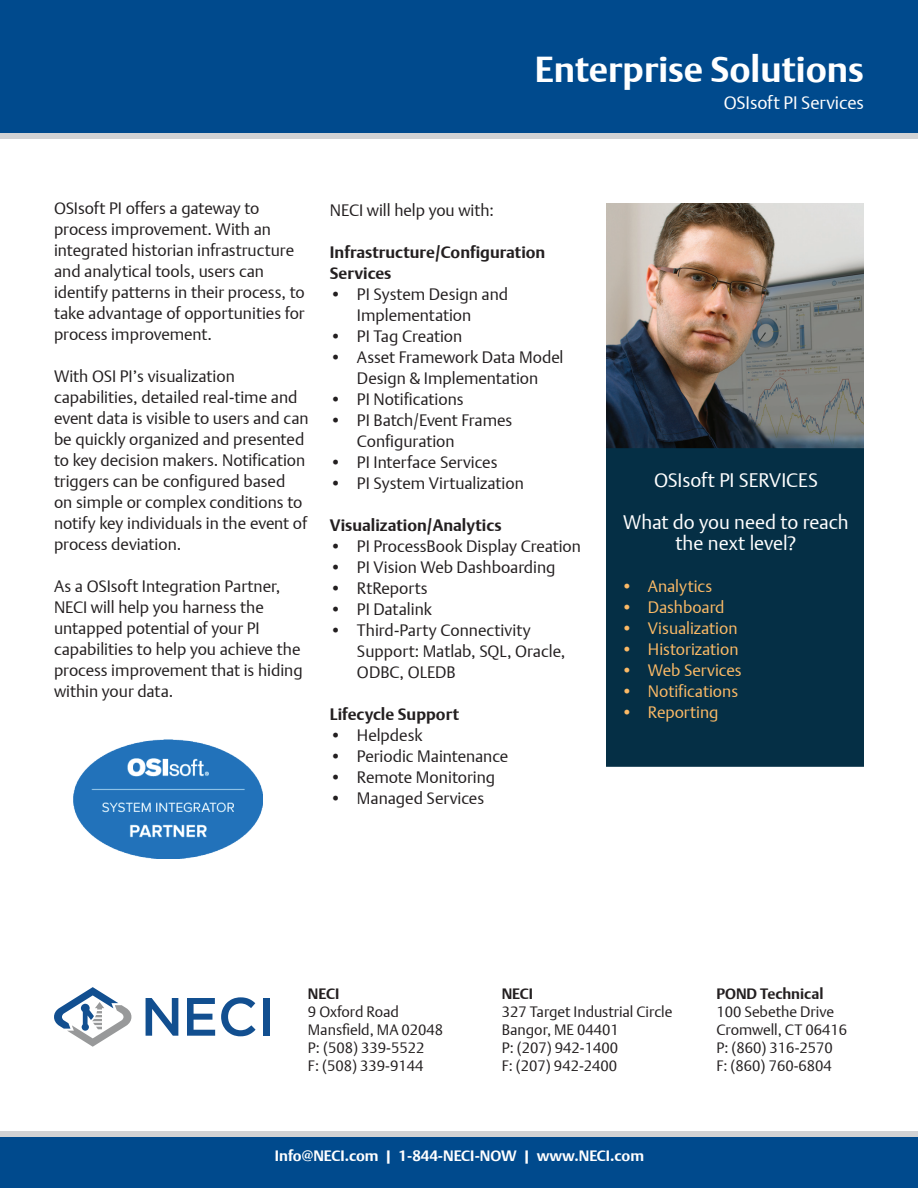
<style>
.page{position:relative;width:918px;height:1188px;background:#fff}
.page>*{position:absolute;margin:0;border:0;box-sizing:border-box;transform-origin:0 0}
.t1{font:700 36px "DTL Argo T";color:#fff}
.t2{font:19.5px/42px "DTL Argo T Light";color:#fff;text-align:center}
.t3{font:18px "DTL Argo T Light";letter-spacing:-.005em;color:#fff}
.t4{font:16.5px/21px "DTL Argo T Light";color:#231f20}
.t5{font:16.5px "DTL Argo T Light";color:#fcba66}
.t6{font:700 16.5px/21px "DTL Argo T";color:#231f20}
.t7{font:15px/18px "DTL Argo T Light";color:#231f20}
.t8{font:700 15px "DTL Argo T";color:#fff}
.t9{font:700 15px "DTL Argo T";color:#231f20}
</style>
<div class="page">
<div style="left:0;top:1134px;width:918px;height:54px;background:#004a8d"></div>
<div style="left:0;top:1131px;width:918px;height:6px;background:#d1d2d4"></div>
<div style="left:0;top:0;width:918px;height:133px;background:#004a8d"></div>
<div style="left:0;top:133px;width:918px;height:5px;background:#d1d2d4"></div>
<img style="left:606px;top:204px;width:258px;height:244px">
<div style="left:606px;top:448px;width:258px;height:319px;background:#052f45"></div>
<img style="left:73px;top:739px;width:190px;height:119px">
<svg style="left:146px;top:998px;width:32px;height:38px"></svg>
<svg style="left:187px;top:998px;width:28px;height:38px"></svg>
<svg style="left:221px;top:997px;width:35px;height:39px"></svg>
<div style="left:263px;top:998px;width:7px;height:38px;background:#124f90"></div>
<svg style="left:54px;top:987px;width:78px;height:60px"></svg>
<h1 class="t1" style="left:535px;top:48px;width:331px">Enterprise Solutions</h1>
<p class="t3" style="left:724px;top:92px;width:142px">OSIsoft PI Services</p>
<p class="t4" style="left:54px;top:197px;width:252px">OSIsoft PI offers a gateway to process improvement. With an integrated historian infrastructure and analytical tools, users can identify patterns in their process, to take advantage of opportunities for process improvement.</p>
<p class="t4" style="left:54px;top:365px;width:256px">With OSI PI’s visualization capabilities, detailed real-time and event data is visible to users and can be quickly organized and presented to key decision makers. Notification triggers can be configured based<br>on simple or complex conditions to notify key individuals in the event of process deviation.</p>
<p class="t4" style="left:54px;top:575px;width:250px">As a OSIsoft Integration Partner,<br>NECI will help you harness the untapped potential of your PI capabilities to help you achieve the process improvement that is hiding within your data.</p>
<p class="t4" style="left:330px;top:199px;width:165px">NECI will help you with:</p>
<p class="t6" style="left:330px;top:241px;width:217px">Infrastructure/Configuration<br>Services</p>
<p class="t4" style="left:330px;top:283px;width:180px;text-align:center">• PI System Design and<br>Implementation</p>
<p class="t4" style="left:330px;top:325px;width:134px">• PI Tag Creation</p>
<p class="t4" style="left:330px;top:346px;width:235px;text-align:center">• Asset Framework Data Model<br>Design &amp; Implementation</p>
<p class="t4" style="left:330px;top:388px;width:135px">• PI Notifications</p>
<p class="t4" style="left:357px;top:409px;width:157px;text-indent:-27px">• PI Batch/Event Frames<br>Configuration</p>
<p class="t4" style="left:330px;top:451px;width:169px">• PI Interface Services</p>
<p class="t4" style="left:330px;top:472px;width:195px">• PI System Virtualization</p>
<p class="t6" style="left:330px;top:514px;width:173px">Visualization/Analytics</p>
<p class="t4" style="left:330px;top:535px;width:253px">• PI ProcessBook Display Creation</p>
<p class="t4" style="left:330px;top:556px;width:227px">• PI Vision Web Dashboarding</p>
<p class="t4" style="left:330px;top:577px;width:99px">• RtReports</p>
<p class="t4" style="left:330px;top:598px;width:104px">• PI Datalink</p>
<p class="t4" style="left:357px;top:619px;width:210px;text-indent:-27px">• Third-Party Connectivity<br>Support: Matlab, SQL, Oracle,<br>ODBC, OLEDB</p>
<p class="t6" style="left:330px;top:703px;width:131px">Lifecycle Support</p>
<p class="t4" style="left:330px;top:724px;width:94px">• Helpdesk</p>
<p class="t4" style="left:330px;top:745px;width:180px">• Periodic Maintenance</p>
<p class="t4" style="left:330px;top:766px;width:167px">• Remote Monitoring</p>
<p class="t4" style="left:330px;top:787px;width:156px">• Managed Services</p>
<p class="t2" style="left:623px;top:459px;width:227px">OSIsoft PI SERVICES<br>What do you need to reach</p>
<p class="t2" style="left:676px;top:522px;width:122px">the next level?</p>
<p class="t5" style="left:621px;top:577px;width:93px">• Analytics</p>
<p class="t5" style="left:621px;top:598px;width:105px">• Dashboard</p>
<p class="t5" style="left:621px;top:619px;width:118px">• Visualization</p>
<p class="t5" style="left:621px;top:640px;width:119px">• Historization</p>
<p class="t5" style="left:621px;top:661px;width:122px">• Web Services</p>
<p class="t5" style="left:621px;top:682px;width:119px">• Notifications</p>
<p class="t5" style="left:621px;top:703px;width:99px">• Reporting</p>
<p class="t9" style="left:308px;top:985px;width:33px">NECI</p>
<p class="t7" style="left:308px;top:1002px;width:137px">9 Oxford Road<br>Mansfield, MA 02048<br>P: (508) 339-5522<br>F: (508) 339-9144</p>
<p class="t9" style="left:502px;top:985px;width:33px">NECI</p>
<p class="t7" style="left:502px;top:1002px;width:172px">327 Target Industrial Circle<br>Bangor, ME 04401<br>P: (207) 942-1400<br>F: (207) 942-2400</p>
<p class="t8" style="left:275px;top:1147px;width:371px">Info@NECI.com | 1-844-NECI-NOW | www.NECI.com</p>
<p class="t9" style="left:716px;top:985px;width:109px">POND Technical</p>
<p class="t7" style="left:716px;top:1002px;width:132px">100 Sebethe Drive<br>Cromwell, CT 06416<br>P: (860) 316-2570<br>F: (860) 760-6804</p>
</div>
